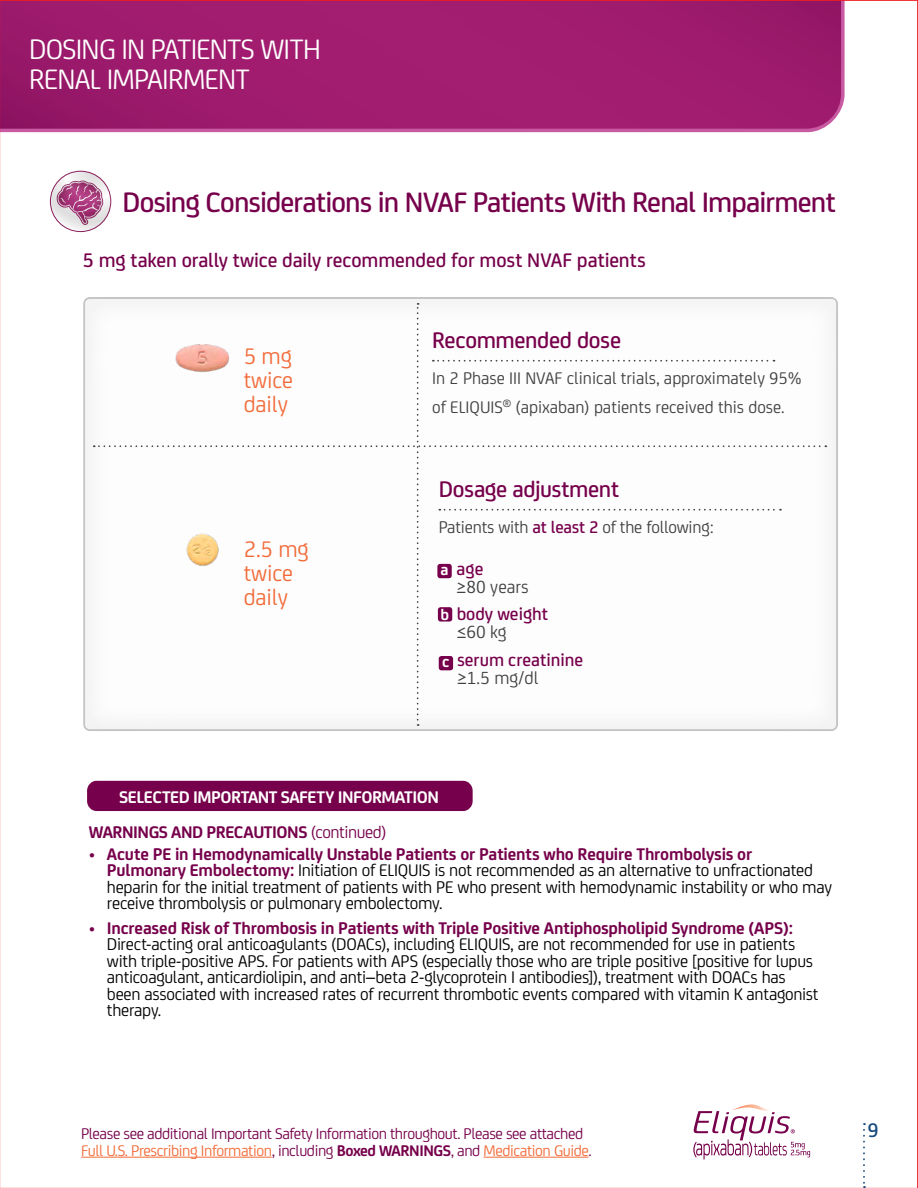
<style>
.page{position:relative;width:918px;height:1188px;background:#fff}
.page>*{position:absolute;margin:0;border:0;box-sizing:border-box;transform-origin:0 0}
.t1{font:500 30px "FS Joey";letter-spacing:-.03em;color:#76004b}
.t2{font:30px/30px "FS Joey";letter-spacing:-.025em;color:#fff}
.t3{font:500 24px "FS Joey";letter-spacing:-.015em;color:#76004b}
.t4{font:24px/24px "FS Joey";letter-spacing:-.005em;color:#f26a38;text-align:justify}
.t5{font:500 21px "FS Joey";letter-spacing:-.005em;color:#76004b}
.t6{font:500 21px "FS Joey";color:#174a7c}
.t7{font:500 18.75px "FS Joey";color:#76004b}
.t8{font:18.75px "FS Joey";color:#414042}
.t9{font:18px/16.5px "FS Joey";letter-spacing:-.015em;color:#000}
.t10{font:18px/28.5px "FS Joey";color:#414042}
.t11{font:700 18px "FS Joey";letter-spacing:-.025em;color:#fff}
.t12{font:700 18px "FS Joey";letter-spacing:-.025em;color:#76004b}
.t13{font:700 16.5px "FS Joey";color:#fff}
.t14{font:16.35px/16.4px "FS Joey";letter-spacing:-.025em;color:#76004b}
.s1{font-weight:500;color:#76004b}
.s2{font-weight:400}
.s3{color:#76004b}
.s4{font-weight:700;color:#76004b}
.s5{color:#f26a38}
.s6{font-weight:700}
</style>
<div class="page">
<svg style="left:2px;top:2px;width:843px;height:130px;background:#cb66a8"></svg>
<svg style="left:2px;top:2px;width:839px;height:127px;background:#9f1b6d"></svg>
<svg style="left:863px;top:1123px;width:2px;height:61px"></svg>
<div style="left:70px;top:286px;width:780px;height:446px;background:#414042;opacity:.4"></div>
<div style="left:87px;top:781px;width:386px;height:30px;background:#76004b;border-radius:10px"></div>
<svg style="left:94px;top:303px;width:732px;height:423px"></svg>
<img style="left:172px;top:339px;width:62px;height:37px">
<img style="left:183px;top:531px;width:41px;height:39px">
<div style="left:437px;top:564px;width:15px;height:14px;background:#76004b;border-radius:3px"></div>
<div style="left:438px;top:607px;width:14px;height:15px;background:#76004b;border-radius:3px"></div>
<div style="left:439px;top:656px;width:14px;height:14px;background:#76004b;border-radius:3px"></div>
<svg style="left:50px;top:171px;width:61px;height:61px"></svg>
<svg style="left:693px;top:1104px;width:117px;height:55px"></svg>
<hr style="left:81px;top:1157px;width:191px;height:1px;background:#f26a38">
<hr style="left:483px;top:1157px;width:106px;height:1px;background:#f26a38">
<h1 class="t2" style="left:29px;top:33px;width:293px">DOSING IN PATIENTS WITH<br>RENAL IMPAIRMENT</h1>
<h1 class="t1" style="left:122px;top:180px;width:715px">Dosing Considerations in NVAF Patients With Renal Impairment</h1>
<p class="t5" style="left:83px;top:245px;width:564px">5 mg taken orally twice daily recommended for most NVAF patients</p>
<h2 class="t4" style="left:244px;top:343px;width:51px">5 mg twice daily</h2>
<h2 class="t4" style="left:244px;top:536px;width:67px;text-align:left">2.5 mg twice daily</h2>
<h2 class="t3" style="left:432px;top:322px;width:190px">Recommended dose</h2>
<p class="t10" style="left:432px;top:363px;width:371px">In 2 Phase III NVAF clinical trials, approximately 95% of ELIQUIS<sup>®</sup> (apixaban) patients received this dose.</p>
<h2 class="t3" style="left:439px;top:471px;width:182px">Dosage adjustment</h2>
<p class="t10" style="left:439px;top:512px;width:277px">Patients with <span class="s1">at least 2</span> of the following:</p>
<p class="t7" style="left:457px;top:555px;width:28px">age</p>
<p class="t8" style="left:457px;top:573px;width:74px">≥80 years</p>
<p class="t13" style="left:440px;top:557px;width:10px">a</p>
<p class="t13" style="left:440px;top:602px;width:10px">b</p>
<p class="t13" style="left:442px;top:649px;width:9px">c</p>
<p class="t7" style="left:457px;top:600px;width:93px">body weight</p>
<p class="t8" style="left:457px;top:618px;width:52px">≤60 kg</p>
<p class="t7" style="left:457px;top:647px;width:128px">serum creatinine</p>
<p class="t8" style="left:457px;top:665px;width:83px">≥1.5 mg/dl</p>
<p class="t11" style="left:119px;top:783px;width:321px">SELECTED IMPORTANT SAFETY INFORMATION</p>
<p class="t12" style="left:89px;top:818px;width:299px">WARNINGS AND PRECAUTIONS <span class="s2">(continued)</span></p>
<p class="t9" style="left:107px;top:844px;width:727px;text-indent:-18px"><span class="s3">•</span> <span class="s4">Acute PE in Hemodynamically Unstable Patients or Patients who Require Thrombolysis or Pulmonary Embolectomy:</span> Initiation of ELIQUIS is not recommended as an alternative to unfractionated heparin for the initial treatment of patients with PE who present with hemodynamic instability or who may receive thrombolysis or pulmonary embolectomy.</p>
<p class="t9" style="left:107px;top:919px;width:713px;text-indent:-18px"><span class="s3">•</span> <span class="s4">Increased Risk of Thrombosis in Patients with Triple Positive Antiphospholipid Syndrome (APS):<br></span>Direct-acting oral anticoagulants (DOACs), including ELIQUIS, are not recommended for use in patients with triple-positive APS. For patients with APS (especially those who are triple positive [positive for lupus anticoagulant, anticardiolipin, and anti–beta 2-glycoprotein I antibodies]), treatment with DOACs has been associated with increased rates of recurrent thrombotic events compared with vitamin K antagonist therapy.</p>
<p class="t14" style="left:81px;top:1125px;width:512px">Please see additional Important Safety Information throughout. Please see attached<br><span class="s5">Full U.S. Prescribing Information</span>, including <span class="s6">Boxed WARNINGS</span>, and <span class="s5">Medication Guide</span>.</p>
<p class="t6" style="left:868px;top:1115px;width:13px">9</p>
</div>
